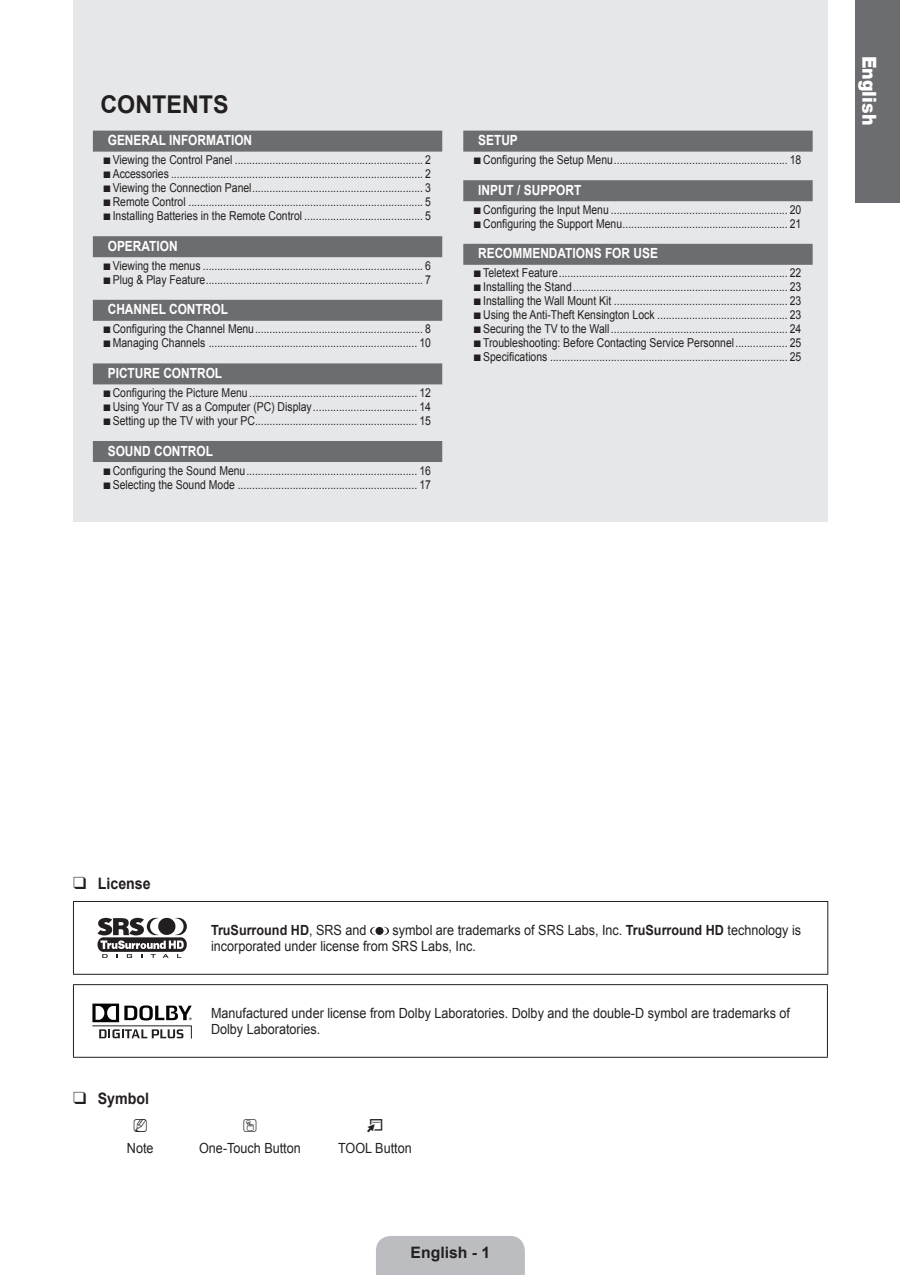
<style>
.page{position:relative;width:900px;height:1275px;background:#fff}
.page>*{position:absolute;margin:0;border:0;box-sizing:border-box;transform-origin:0 0}
.t1{font:700 24.5px "Arial";color:#231f20;scale:.95 1}
.t2{font:900 19.25px "Arial";color:#fff;scale:.9 1}
.t3{font:700 15.75px "Arial";color:#231f20;scale:.9 1}
.t4{font:700 15.75px "Arial";color:#231f20}
.t5{font:14px/15.8px "Arial";color:#231f20;scale:.9 1}
.t6{font:700 14px "Arial";color:#fff;scale:.85 1}
.t7{font:14px/14px "Arial";color:#231f20}
.t8{font:700 14px "Arial";color:#231f20;scale:.9 1}
.t9{font:12.25px/14px "Arial";color:#231f20;scale:.85 1}
.s1{font-weight:400}
.s2{font-weight:700}
</style>
<div class="page">
<div style="left:376px;top:1236px;width:148px;height:39px;background:#bcbdc0"></div>
<div style="left:73px;top:0;width:754px;height:522px;background:#e6e7e9"></div>
<div style="left:93px;top:131px;width:349px;height:21px;background:#6c6d70"></div>
<div style="left:93px;top:236px;width:349px;height:21px;background:#6c6d70"></div>
<div style="left:93px;top:300px;width:349px;height:21px;background:#6c6d70"></div>
<div style="left:93px;top:363px;width:349px;height:21px;background:#6c6d70"></div>
<div style="left:93px;top:441px;width:349px;height:21px;background:#6c6d70"></div>
<div style="left:463px;top:131px;width:349px;height:21px;background:#6c6d70"></div>
<div style="left:463px;top:180px;width:349px;height:21px;background:#6c6d70"></div>
<div style="left:463px;top:244px;width:349px;height:21px;background:#6c6d70"></div>
<hr style="left:73px;top:901px;width:138px;height:1px;background:#231f20">
<hr style="left:73px;top:902px;width:1px;height:72px;background:#231f20">
<hr style="left:211px;top:901px;width:616px;height:1px;background:#231f20">
<hr style="left:827px;top:902px;width:1px;height:72px;background:#231f20">
<hr style="left:73px;top:974px;width:754px;height:1px;background:#231f20">
<svg style="left:97px;top:917px;width:90px;height:41px"></svg>
<div style="left:375px;top:927px;width:8px;height:8px;background:#231f20;border-radius:50%"></div>
<svg style="left:370px;top:927px;width:6px;height:8px"></svg>
<svg style="left:383px;top:927px;width:6px;height:8px"></svg>
<hr style="left:73px;top:984px;width:138px;height:1px;background:#231f20">
<hr style="left:73px;top:985px;width:1px;height:72px;background:#231f20">
<hr style="left:211px;top:984px;width:616px;height:1px;background:#231f20">
<hr style="left:826px;top:985px;width:1px;height:72px;background:#231f20">
<hr style="left:73px;top:1057px;width:754px;height:1px;background:#231f20">
<svg style="left:92px;top:1004px;width:100px;height:35px"></svg>
<div style="left:854px;top:0;width:45px;height:203px;background:#6c6d70"></div>
<h1 class="t1" style="left:100px;top:88px;width:36px">Contents</h1>
<p class="t6" style="left:108px;top:131px;width:171px">GENERAL INFORMATION</p>
<p class="t9" style="left:113px;top:153px;width:376px;text-align:justify">Viewing the Control Panel ................................................................. 2<br>Accessories ....................................................................................... 2<br>Viewing the Connection Panel........................................................... 3<br>Remote Control ................................................................................. 5<br>Installing Batteries in the Remote Control ......................................... 5</p>
<p class="t6" style="left:108px;top:237px;width:84px">OPERATION</p>
<p class="t9" style="left:113px;top:259px;width:376px">Viewing the menus ............................................................................ 6<br>Plug &amp; Play Feature........................................................................... 7</p>
<p class="t6" style="left:108px;top:300px;width:143px">CHANNEL CONTROL</p>
<p class="t9" style="left:113px;top:322px;width:376px">Configuring the Channel Menu.......................................................... 8<br>Managing Channels ........................................................................ 10</p>
<p class="t6" style="left:108px;top:364px;width:136px">PICTURE CONTROL</p>
<p class="t9" style="left:113px;top:386px;width:376px;text-align:justify">Configuring the Picture Menu .......................................................... 12<br>Using Your TV as a Computer (PC) Display.................................... 14<br>Setting up the TV with your PC........................................................ 15</p>
<p class="t6" style="left:108px;top:441px;width:125px">SOUND CONTROL</p>
<p class="t9" style="left:113px;top:463px;width:376px">Configuring the Sound Menu........................................................... 16<br>Selecting the Sound Mode .............................................................. 17</p>
<p class="t7" style="left:103px;top:152px;width:10px;text-align:justify">■ ■ ■ ■ ■</p>
<p class="t7" style="left:103px;top:258px;width:10px">■ ■</p>
<p class="t7" style="left:103px;top:322px;width:10px">■ ■</p>
<p class="t7" style="left:103px;top:385px;width:10px;text-align:justify">■ ■ ■</p>
<p class="t7" style="left:103px;top:463px;width:10px">■ ■</p>
<p class="t6" style="left:478px;top:131px;width:48px">SETUP</p>
<p class="t9" style="left:483px;top:153px;width:376px">Configuring the Setup Menu............................................................ 18</p>
<p class="t6" style="left:478px;top:181px;width:123px">INPUT / SUPPORT</p>
<p class="t9" style="left:483px;top:203px;width:376px">Configuring the Input Menu ............................................................. 20<br>Configuring the Support Menu......................................................... 21</p>
<p class="t6" style="left:478px;top:244px;width:213px">RECOMMENDATIONS FOR USE</p>
<p class="t9" style="left:483px;top:266px;width:376px;text-align:justify">Teletext Feature............................................................................... 22<br>Installing the Stand .......................................................................... 23<br>Installing the Wall Mount Kit ............................................................ 23<br>Using the Anti-Theft Kensington Lock ............................................. 23<br>Securing the TV to the Wall ............................................................. 24<br>Troubleshooting: Before Contacting Service Personnel.................. 25<br>Specifications .................................................................................. 25</p>
<p class="t7" style="left:473px;top:152px;width:10px">■</p>
<p class="t7" style="left:473px;top:202px;width:10px">■ ■</p>
<p class="t7" style="left:473px;top:266px;width:10px;text-align:justify">■ ■ ■ ■ ■ ■ ■</p>
<h2 class="t2" style="left:882px;top:56px;width:79px;rotate:90deg">English</h2>
<p class="t3" style="left:98px;top:873px;width:60px">License</p>
<p class="t8" style="left:211px;top:921px;width:174px">TruSurround HD<span class="s1">, SRS and</span></p>
<p class="t5" style="left:211px;top:922px;width:657px;text-indent:181px">symbol are trademarks of SRS Labs, Inc. <span class="s2">TruSurround HD</span> technology is incorporated under license from SRS Labs, Inc.</p>
<p class="t5" style="left:211px;top:1005px;width:644px">Manufactured under license from Dolby Laboratories. Dolby and the double-D symbol are trademarks of<br>Dolby Laboratories.</p>
<p class="t3" style="left:98px;top:1088px;width:58px">Symbol</p>
<p class="t5" style="left:127px;top:1140px;width:31px">Note</p>
<p class="t5" style="left:199px;top:1140px;width:114px">One-Touch Button</p>
<p class="t5" style="left:338px;top:1140px;width:83px">TOOL Button</p>
<p class="t4" style="left:410px;top:1242px;width:68px">English -</p>
</div>
